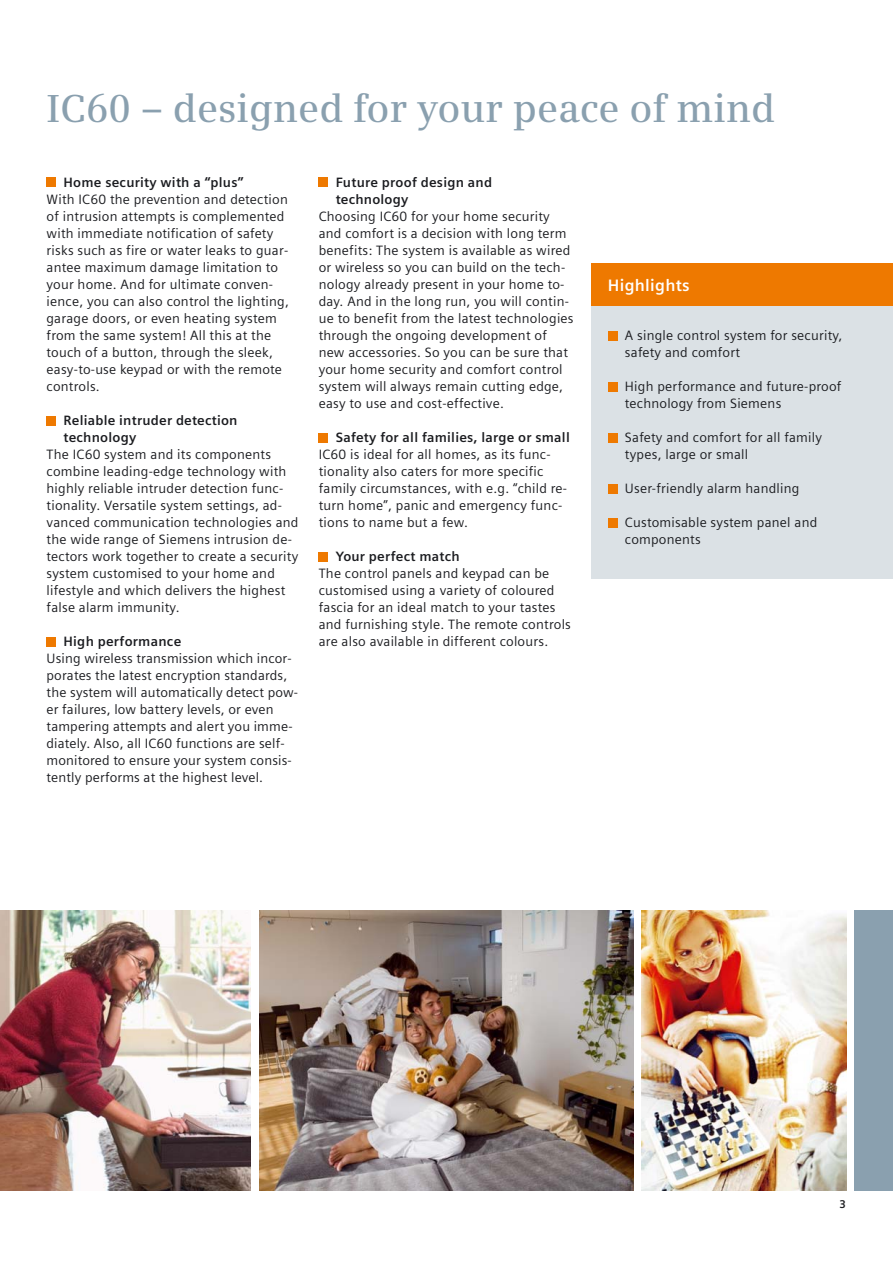
<style>
.page{position:relative;width:893px;height:1263px;background:#fff}
.page>*{position:absolute;margin:0;border:0;box-sizing:border-box;transform-origin:0 0}
.t1{font:600 39px "Siemens Serif";color:#8aa0af}
.t2{font:700 16.5px "Siemens Sans";letter-spacing:.015em;color:#fff}
.t3{font:13.5px/17px "Siemens Sans";letter-spacing:.015em;color:#1b1c20}
.t4{font:700 13.5px/17px "Siemens Sans";letter-spacing:.015em;color:#1b1c20}
.t5{font:700 11.25px "Siemens Sans";color:#1b1c20}
</style>
<div class="page">
<div style="left:591px;top:264px;width:302px;height:42px;background:#ee7900"></div>
<div style="left:591px;top:306px;width:302px;height:272px;background:#dbe1e5"></div>
<div style="left:47px;top:637px;width:9px;height:9px;background:#ee7900"></div>
<div style="left:47px;top:416px;width:9px;height:9px;background:#ee7900"></div>
<div style="left:47px;top:178px;width:9px;height:9px;background:#ee7900"></div>
<div style="left:608px;top:518px;width:9px;height:9px;background:#ee7900"></div>
<div style="left:608px;top:484px;width:9px;height:9px;background:#ee7900"></div>
<div style="left:608px;top:433px;width:9px;height:9px;background:#ee7900"></div>
<div style="left:608px;top:382px;width:9px;height:9px;background:#ee7900"></div>
<div style="left:608px;top:331px;width:9px;height:9px;background:#ee7900"></div>
<img style="left:642px;top:910px;width:204px;height:281px">
<img style="left:0;top:910px;width:250px;height:281px">
<div style="left:854px;top:910px;width:39px;height:281px;background:#8aa0af"></div>
<img style="left:259px;top:910px;width:374px;height:281px">
<div style="left:319px;top:552px;width:9px;height:9px;background:#ee7900"></div>
<div style="left:319px;top:433px;width:9px;height:9px;background:#ee7900"></div>
<div style="left:319px;top:178px;width:9px;height:9px;background:#ee7900"></div>
<h1 class="t1" style="left:47px;top:93px;width:730px">IC60 – designed for your peace of mind</h1>
<p class="t4" style="left:64px;top:175px;width:181px">Home security with a “plus”</p>
<p class="t3" style="left:47px;top:192px;width:244px">With IC60 the prevention and detection of intrusion attempts is complemented with immediate notification of safety risks such as fire or water leaks to guar&shy;antee maximum damage limitation to your home. And for ultimate conven&shy;ience, you can also control the lighting, garage doors, or even heating system from the same system! All this at the touch of a button, through the sleek, easy-to-use keypad or with the remote controls.</p>
<p class="t4" style="left:64px;top:413px;width:175px">Reliable intruder detection technology</p>
<p class="t3" style="left:47px;top:447px;width:253px">The IC60 system and its components combine leading-edge technology with highly reliable intruder detection func&shy;tionality. Versatile system settings, ad&shy;vanced communication technologies and the wide range of Siemens intrusion de&shy;tectors work together to create a security system customised to your home and lifestyle and which delivers the highest false alarm immunity.</p>
<p class="t4" style="left:64px;top:634px;width:119px">High performance</p>
<p class="t3" style="left:47px;top:651px;width:253px">Using wireless transmission which incor&shy;porates the latest encryption standards, the system will automatically detect pow&shy;er failures, low battery levels, or even tampering attempts and alert you imme&shy;diately. Also, all IC60 functions are self&shy;monitored to ensure your system consis&shy;tently performs at the highest level.</p>
<p class="t4" style="left:336px;top:175px;width:158px">Future proof design and technology</p>
<p class="t3" style="left:319px;top:209px;width:256px">Choosing IC60 for your home security and comfort is a decision with long term benefits: The system is available as wired or wireless so you can build on the tech&shy;nology already present in your home to&shy;day. And in the long run, you will contin&shy;ue to benefit from the latest technologies through the ongoing development of new accessories. So you can be sure that your home security and comfort control system will always remain cutting edge, easy to use and cost-effective.</p>
<p class="t4" style="left:336px;top:430px;width:236px">Safety for all families, large or small</p>
<p class="t3" style="left:319px;top:447px;width:250px">IC60 is ideal for all homes, as its func&shy;tionality also caters for more specific family circumstances, with e.g. “child re&shy;turn home”, panic and emergency func&shy;tions to name but a few.</p>
<p class="t4" style="left:336px;top:549px;width:125px">Your perfect match</p>
<p class="t3" style="left:319px;top:566px;width:254px">The control panels and keypad can be customised using a variety of coloured fascia for an ideal match to your tastes and furnishing style. The remote controls are also available in different colours.</p>
<p class="t2" style="left:608px;top:279px;width:83px">Highlights</p>
<p class="t3" style="left:625px;top:328px;width:219px">A single control system for security, safety and comfort</p>
<p class="t3" style="left:625px;top:379px;width:218px">High performance and future-proof technology from Siemens</p>
<p class="t3" style="left:625px;top:430px;width:199px">Safety and comfort for all family types, large or small</p>
<p class="t3" style="left:625px;top:481px;width:176px">User-friendly alarm handling</p>
<p class="t3" style="left:625px;top:515px;width:194px">Customisable system panel and components</p>
<p class="t5" style="left:839px;top:1199px;width:8px">3</p>
</div>
